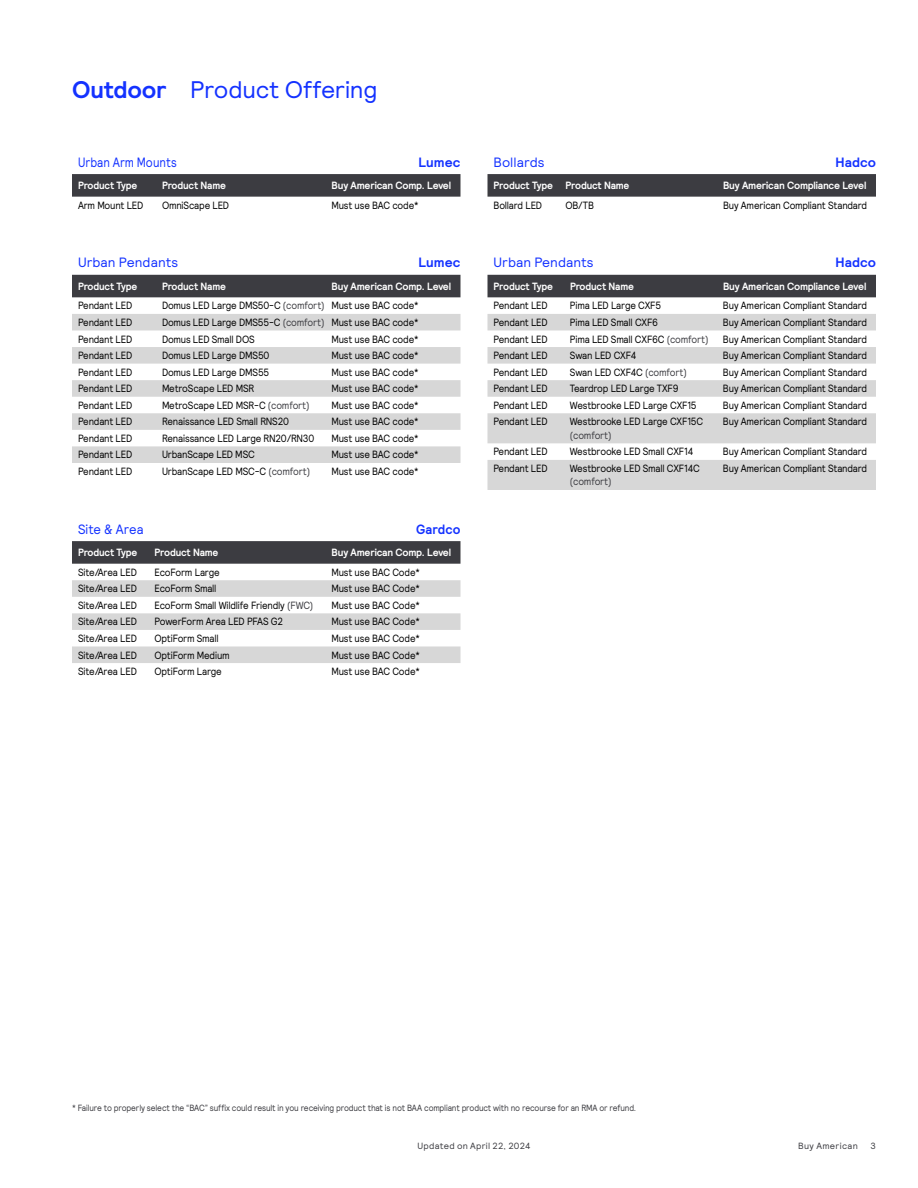
<style>
.page{position:relative;width:918px;height:1188px;background:#fff}
.page>*{position:absolute;margin:0;border:0;box-sizing:border-box;transform-origin:0 0}
.t1{font:24px "Signify Relative";letter-spacing:-.01em;color:#1432ff}
.t2{font:13.5px "Signify Relative";letter-spacing:.005em;color:#1432ff}
.t3{font:700 13.5px "Signify Relative";letter-spacing:.005em;color:#1432ff}
.t4{font:13.5px "Signify Relative";letter-spacing:.005em;color:#1432ff;scale:.85 1}
.t5{font:13.5px "Signify Relative";letter-spacing:.005em;color:#1432ff;scale:.94 1}
.t6{font:700 13.5px "Signify Relative";letter-spacing:.005em;color:#1432ff;scale:.94 1}
.t7{font:10.5px "Signify Relative";letter-spacing:-.02em;color:#000;scale:.9 1}
.t8{font:700 10.5px "Signify Relative";letter-spacing:-.02em;color:#fff;scale:.96 1}
.t9{font:700 10.5px "Signify Relative";letter-spacing:-.02em;color:#fff;scale:.94 1}
.t10{font:10.5px "Signify Relative";letter-spacing:-.015em;color:#3c3c41;scale:.9 1}
.t11{font:9px "Signify Relative";letter-spacing:-.015em;color:#3c3c41;scale:.9 1}
.t12{font:9px "Signify Relative";letter-spacing:.025em;color:#3c3c41}
.t13{font:9px "Signify Relative";letter-spacing:.04em;color:#3c3c41}
.t14{font:9px "Signify Relative";letter-spacing:-.015em;color:#3c3c41}
.s1{font-weight:700}
.s2{color:#3c3c41}
</style>
<div class="page">
<svg style="left:72px;top:174px;width:388px;height:23px;background:#3f3f44"></svg>
<div style="left:72px;top:275px;width:388px;height:22px;background:#3c3c41"></div>
<svg style="left:72px;top:314px;width:388px;height:149px;fill:#d7d7d7"></svg>
<svg style="left:72px;top:541px;width:388px;height:23px;background:#3f3f44"></svg>
<svg style="left:72px;top:580px;width:388px;height:83px"></svg>
<svg style="left:488px;top:174px;width:388px;height:23px;background:#3f3f44"></svg>
<div style="left:488px;top:275px;width:388px;height:22px;background:#3c3c41"></div>
<svg style="left:488px;top:314px;width:388px;height:176px;fill:#d7d7d7"></svg>
<h1 class="t1" style="left:72px;top:74px;width:307px"><span class="s1">Outdoor</span> Product Offering</h1>
<p class="t4" style="left:78px;top:153px;width:118px">Urban Arm Mounts</p>
<p class="t3" style="left:419px;top:153px;width:43px">Lumec</p>
<p class="t9" style="left:78px;top:179px;width:65px">Product Type</p>
<p class="t9" style="left:162px;top:179px;width:69px">Product Name</p>
<p class="t8" style="left:332px;top:179px;width:126px">Buy American Comp. Level</p>
<p class="t7" style="left:78px;top:198px;width:74px">Arm Mount LED</p>
<p class="t7" style="left:162px;top:198px;width:76px">OmniScape LED</p>
<p class="t7" style="left:332px;top:198px;width:98px">Must use BAC code*</p>
<p class="t2" style="left:78px;top:254px;width:102px">Urban Pendants</p>
<p class="t3" style="left:419px;top:254px;width:43px">Lumec</p>
<p class="t9" style="left:78px;top:279px;width:65px">Product Type</p>
<p class="t9" style="left:162px;top:279px;width:69px">Product Name</p>
<p class="t8" style="left:332px;top:279px;width:126px">Buy American Comp. Level</p>
<p class="t7" style="left:78px;top:299px;width:62px">Pendant LED</p>
<p class="t7" style="left:162px;top:299px;width:287px">Domus LED Large DMS50-C <span class="s2">(comfort)</span> Must use BAC code*</p>
<p class="t7" style="left:78px;top:315px;width:62px">Pendant LED</p>
<p class="t7" style="left:162px;top:315px;width:287px">Domus LED Large DMS55-C <span class="s2">(comfort)</span> Must use BAC code*</p>
<p class="t7" style="left:78px;top:332px;width:62px">Pendant LED</p>
<p class="t7" style="left:162px;top:332px;width:105px">Domus LED Small DOS</p>
<p class="t7" style="left:332px;top:332px;width:98px">Must use BAC code*</p>
<p class="t7" style="left:78px;top:349px;width:62px">Pendant LED</p>
<p class="t7" style="left:162px;top:349px;width:121px">Domus LED Large DMS50</p>
<p class="t7" style="left:332px;top:349px;width:98px">Must use BAC code*</p>
<p class="t7" style="left:78px;top:365px;width:62px">Pendant LED</p>
<p class="t7" style="left:162px;top:365px;width:121px">Domus LED Large DMS55</p>
<p class="t7" style="left:332px;top:365px;width:98px">Must use BAC code*</p>
<p class="t7" style="left:78px;top:382px;width:62px">Pendant LED</p>
<p class="t7" style="left:162px;top:382px;width:104px">MetroScape LED MSR</p>
<p class="t7" style="left:332px;top:382px;width:98px">Must use BAC code*</p>
<p class="t7" style="left:78px;top:398px;width:62px">Pendant LED</p>
<p class="t7" style="left:162px;top:398px;width:165px">MetroScape LED MSR-C <span class="s2">(comfort)</span></p>
<p class="t7" style="left:332px;top:398px;width:98px">Must use BAC code*</p>
<p class="t7" style="left:78px;top:415px;width:62px">Pendant LED</p>
<p class="t7" style="left:162px;top:415px;width:143px">Renaissance LED Small RNS20</p>
<p class="t7" style="left:332px;top:415px;width:98px">Must use BAC code*</p>
<p class="t7" style="left:78px;top:431px;width:62px">Pendant LED</p>
<p class="t7" style="left:162px;top:431px;width:171px">Renaissance LED Large RN20/RN30</p>
<p class="t7" style="left:332px;top:431px;width:98px">Must use BAC code*</p>
<p class="t7" style="left:78px;top:448px;width:62px">Pendant LED</p>
<p class="t7" style="left:162px;top:448px;width:105px">UrbanScape LED MSC</p>
<p class="t7" style="left:332px;top:448px;width:98px">Must use BAC code*</p>
<p class="t7" style="left:78px;top:465px;width:62px">Pendant LED</p>
<p class="t7" style="left:162px;top:465px;width:166px">UrbanScape LED MSC-C <span class="s2">(comfort)</span></p>
<p class="t7" style="left:332px;top:465px;width:98px">Must use BAC code*</p>
<p class="t5" style="left:78px;top:520px;width:71px">Site &amp; Area</p>
<p class="t6" style="left:416px;top:520px;width:48px">Gardco</p>
<p class="t9" style="left:78px;top:546px;width:65px">Product Type</p>
<p class="t9" style="left:155px;top:546px;width:69px">Product Name</p>
<p class="t8" style="left:332px;top:546px;width:126px">Buy American Comp. Level</p>
<p class="t7" style="left:78px;top:565px;width:67px">Site/Area LED</p>
<p class="t7" style="left:154px;top:565px;width:74px">EcoForm Large</p>
<p class="t7" style="left:331px;top:565px;width:100px">Must use BAC Code*</p>
<p class="t7" style="left:78px;top:582px;width:67px">Site/Area LED</p>
<p class="t7" style="left:154px;top:582px;width:70px">EcoForm Small</p>
<p class="t7" style="left:331px;top:582px;width:100px">Must use BAC Code*</p>
<p class="t7" style="left:78px;top:598px;width:67px">Site/Area LED</p>
<p class="t7" style="left:154px;top:598px;width:178px">EcoForm Small Wildlife Friendly <span class="s2">(FWC)</span></p>
<p class="t7" style="left:331px;top:598px;width:100px">Must use BAC Code*</p>
<p class="t7" style="left:78px;top:615px;width:67px">Site/Area LED</p>
<p class="t7" style="left:154px;top:615px;width:145px">PowerForm Area LED PFAS G2</p>
<p class="t7" style="left:331px;top:615px;width:100px">Must use BAC Code*</p>
<p class="t7" style="left:78px;top:632px;width:67px">Site/Area LED</p>
<p class="t7" style="left:154px;top:632px;width:73px">OptiForm Small</p>
<p class="t7" style="left:331px;top:632px;width:100px">Must use BAC Code*</p>
<p class="t7" style="left:78px;top:648px;width:67px">Site/Area LED</p>
<p class="t7" style="left:154px;top:648px;width:85px">OptiForm Medium</p>
<p class="t7" style="left:331px;top:648px;width:100px">Must use BAC Code*</p>
<p class="t7" style="left:78px;top:665px;width:67px">Site/Area LED</p>
<p class="t7" style="left:154px;top:665px;width:76px">OptiForm Large</p>
<p class="t7" style="left:331px;top:665px;width:100px">Must use BAC Code*</p>
<p class="t2" style="left:494px;top:153px;width:53px">Bollards</p>
<p class="t3" style="left:835px;top:153px;width:42px">Hadco</p>
<p class="t9" style="left:494px;top:179px;width:146px">Product Type Product Name</p>
<p class="t8" style="left:723px;top:179px;width:151px">Buy American Compliance Level</p>
<p class="t7" style="left:494px;top:198px;width:56px">Bollard LED</p>
<p class="t7" style="left:565px;top:198px;width:33px">OB/TB</p>
<p class="t7" style="left:723px;top:198px;width:162px">Buy American Compliant Standard</p>
<p class="t2" style="left:494px;top:254px;width:102px">Urban Pendants</p>
<p class="t3" style="left:835px;top:254px;width:42px">Hadco</p>
<p class="t9" style="left:494px;top:279px;width:65px">Product Type</p>
<p class="t9" style="left:570px;top:279px;width:69px">Product Name</p>
<p class="t8" style="left:723px;top:279px;width:151px">Buy American Compliance Level</p>
<p class="t7" style="left:494px;top:299px;width:62px">Pendant LED</p>
<p class="t7" style="left:570px;top:299px;width:103px">Pima LED Large CXF5</p>
<p class="t7" style="left:723px;top:299px;width:162px">Buy American Compliant Standard</p>
<p class="t7" style="left:493px;top:315px;width:62px">Pendant LED</p>
<p class="t7" style="left:570px;top:315px;width:99px">Pima LED Small CXF6</p>
<p class="t7" style="left:723px;top:315px;width:162px">Buy American Compliant Standard</p>
<p class="t7" style="left:493px;top:332px;width:62px">Pendant LED</p>
<p class="t7" style="left:570px;top:332px;width:155px">Pima LED Small CXF6C <span class="s2">(comfort)</span></p>
<p class="t7" style="left:723px;top:332px;width:162px">Buy American Compliant Standard</p>
<p class="t7" style="left:493px;top:349px;width:62px">Pendant LED</p>
<p class="t7" style="left:570px;top:349px;width:75px">Swan LED CXF4</p>
<p class="t7" style="left:723px;top:349px;width:162px">Buy American Compliant Standard</p>
<p class="t7" style="left:493px;top:365px;width:62px">Pendant LED</p>
<p class="t7" style="left:570px;top:365px;width:131px">Swan LED CXF4C <span class="s2">(comfort)</span></p>
<p class="t7" style="left:723px;top:365px;width:162px">Buy American Compliant Standard</p>
<p class="t7" style="left:493px;top:382px;width:62px">Pendant LED</p>
<p class="t7" style="left:570px;top:382px;width:123px">Teardrop LED Large TXF9</p>
<p class="t7" style="left:723px;top:382px;width:162px">Buy American Compliant Standard</p>
<p class="t7" style="left:493px;top:398px;width:62px">Pendant LED</p>
<p class="t7" style="left:570px;top:398px;width:142px">Westbrooke LED Large CXF15</p>
<p class="t7" style="left:723px;top:398px;width:162px">Buy American Compliant Standard</p>
<p class="t7" style="left:493px;top:415px;width:62px">Pendant LED</p>
<p class="t7" style="left:570px;top:415px;width:150px">Westbrooke LED Large CXF15C</p>
<p class="t10" style="left:570px;top:428px;width:48px">(comfort)</p>
<p class="t7" style="left:723px;top:415px;width:162px">Buy American Compliant Standard</p>
<p class="t7" style="left:493px;top:445px;width:62px">Pendant LED</p>
<p class="t7" style="left:570px;top:445px;width:139px">Westbrooke LED Small CXF14</p>
<p class="t7" style="left:723px;top:445px;width:162px">Buy American Compliant Standard</p>
<p class="t7" style="left:493px;top:461px;width:62px">Pendant LED</p>
<p class="t7" style="left:570px;top:461px;width:146px">Westbrooke LED Small CXF14C</p>
<p class="t10" style="left:570px;top:475px;width:48px">(comfort)</p>
<p class="t7" style="left:723px;top:461px;width:162px">Buy American Compliant Standard</p>
<p class="t11" style="left:72px;top:1102px;width:628px">* Failure to properly select the “BAC” suffix could result in you receiving product that is not BAA compliant product with no recourse for an RMA or refund.</p>
<p class="t12" style="left:417px;top:1140px;width:115px">Updated on April 22, 2024</p>
<p class="t13" style="left:798px;top:1140px;width:61px">Buy American</p>
<p class="t14" style="left:871px;top:1140px;width:7px">3</p>
</div>
